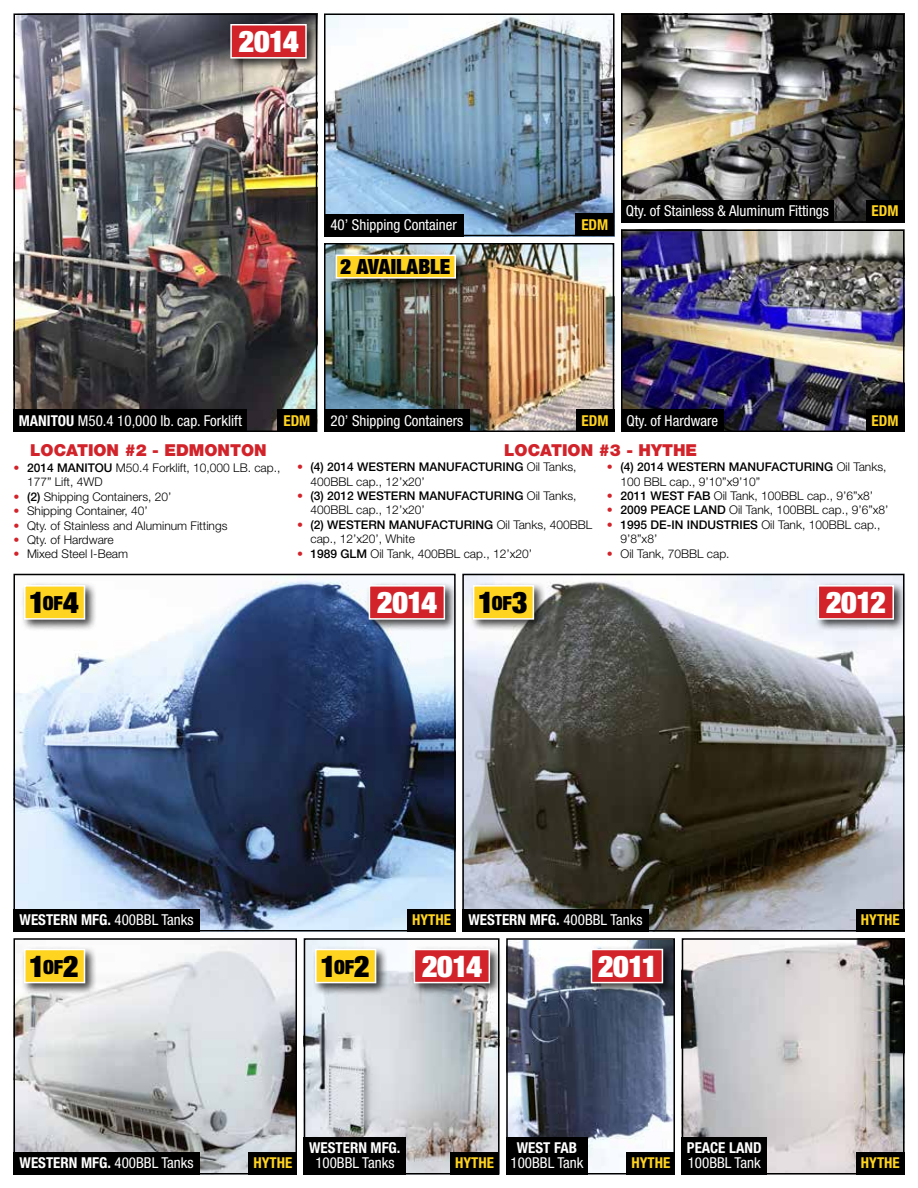
<style>
.page{position:relative;width:918px;height:1188px;background:#fff}
.page>*{position:absolute;margin:0;border:0;box-sizing:border-box;transform-origin:0 0}
.t1{font:900 expanded 29.85px "Helvetica Neue";letter-spacing:-.01em;color:#fff}
.t2{font:900 expanded 29.85px "Helvetica Neue";color:#000}
.t3{font:900 expanded 21px "Helvetica Neue";letter-spacing:-.005em;color:#000}
.t4{font:900 16.5px "Helvetica Neue";color:#d2232a}
.t5{font:condensed 15px "Helvetica Neue";color:#fff}
.t6{font:700 condensed 15px "Helvetica Neue";color:#fff}
.t7{font:700 condensed 15px "Helvetica Neue";color:#ffd420}
.t8{font:300 12px/14.4px "Helvetica Neue";color:#000}
.t9{font:500 12px/14.4px "Helvetica Neue";color:#000}
.s1{font-weight:700}
.s2{color:#d2232a}
.s3{font-weight:500}
.s4{font-weight:300;color:#d2232a}
.s5{font-weight:300}
.s6{font-size:19.5px}
.s7{font-weight:400}
</style>
<div class="page">
<img style="left:17px;top:17px;width:297px;height:412px">
<div style="left:14px;top:14px;width:303px;height:418px;border:2px solid #000"></div>
<img style="left:327px;top:17px;width:285px;height:216px">
<div style="left:324px;top:14px;width:291px;height:222px;border:2px solid #000"></div>
<img style="left:327px;top:246px;width:284px;height:183px">
<div style="left:324px;top:243px;width:290px;height:189px;border:2px solid #000"></div>
<img style="left:624px;top:17px;width:277px;height:203px">
<div style="left:621px;top:14px;width:283px;height:209px;border:2px solid #000"></div>
<img style="left:624px;top:233px;width:277px;height:196px">
<div style="left:621px;top:230px;width:283px;height:202px;border:2px solid #000"></div>
<div style="left:227px;top:21px;width:92px;height:50px;background:#000;opacity:.75"></div>
<div style="left:230px;top:24px;width:77px;height:35px;background:#d2232a;border:2px solid #fff"></div>
<div style="left:14px;top:409px;width:233px;height:23px;background:#000"></div>
<div style="left:278px;top:409px;width:38px;height:23px;background:#000"></div>
<div style="left:324px;top:214px;width:139px;height:22px;background:#000"></div>
<div style="left:324px;top:409px;width:146px;height:23px;background:#000"></div>
<div style="left:333px;top:252px;width:136px;height:39px;background:#000;opacity:.75"></div>
<div style="left:336px;top:255px;width:120px;height:24px;background:#ffd420;border:2px solid #fff"></div>
<div style="left:621px;top:409px;width:103px;height:23px;background:#000"></div>
<div style="left:621px;top:200px;width:213px;height:22px;background:#000"></div>
<div style="left:576px;top:409px;width:38px;height:23px;background:#000"></div>
<div style="left:866px;top:409px;width:38px;height:23px;background:#000"></div>
<div style="left:866px;top:200px;width:38px;height:22px;background:#000"></div>
<div style="left:576px;top:214px;width:38px;height:22px;background:#000"></div>
<img style="left:17px;top:580px;width:436px;height:349px">
<div style="left:14px;top:574px;width:442px;height:358px;border:2px solid #000"></div>
<img style="left:465px;top:577px;width:436px;height:352px">
<div style="left:462px;top:574px;width:442px;height:358px;border:2px solid #000"></div>
<img style="left:17px;top:941px;width:277px;height:230px">
<div style="left:14px;top:938px;width:283px;height:236px;border:2px solid #000"></div>
<img style="left:307px;top:941px;width:190px;height:230px">
<div style="left:304px;top:938px;width:196px;height:236px;border:2px solid #000"></div>
<img style="left:509px;top:941px;width:163px;height:230px">
<div style="left:506px;top:938px;width:169px;height:236px;border:2px solid #000"></div>
<img style="left:685px;top:941px;width:216px;height:230px">
<div style="left:682px;top:938px;width:222px;height:236px;border:2px solid #000"></div>
<div style="left:366px;top:582px;width:91px;height:50px;background:#000;opacity:.75"></div>
<div style="left:369px;top:585px;width:76px;height:35px;background:#d2232a;border:2px solid #fff"></div>
<div style="left:14px;top:909px;width:186px;height:23px;background:#000"></div>
<div style="left:462px;top:909px;width:187px;height:23px;background:#000"></div>
<div style="left:814px;top:582px;width:92px;height:50px;background:#000;opacity:.75"></div>
<div style="left:818px;top:585px;width:76px;height:35px;background:#d2232a;border:2px solid #fff"></div>
<div style="left:14px;top:1152px;width:186px;height:22px;background:#000"></div>
<div style="left:411px;top:946px;width:91px;height:50px;background:#000;opacity:.75"></div>
<div style="left:414px;top:949px;width:76px;height:34px;background:#d2232a;border:2px solid #fff"></div>
<div style="left:304px;top:1137px;width:102px;height:37px;background:#000"></div>
<div style="left:312px;top:946px;width:77px;height:50px;background:#000;opacity:.75"></div>
<div style="left:315px;top:949px;width:61px;height:34px;background:#ffd420;border:2px solid #fff"></div>
<div style="left:21px;top:946px;width:77px;height:50px;background:#000;opacity:.75"></div>
<div style="left:24px;top:949px;width:61px;height:34px;background:#ffd420;border:2px solid #fff"></div>
<div style="left:21px;top:582px;width:77px;height:50px;background:#000;opacity:.75"></div>
<div style="left:24px;top:585px;width:61px;height:35px;background:#ffd420;border:2px solid #fff"></div>
<div style="left:470px;top:582px;width:76px;height:50px;background:#000;opacity:.75"></div>
<div style="left:473px;top:585px;width:61px;height:35px;background:#ffd420;border:2px solid #fff"></div>
<div style="left:588px;top:946px;width:88px;height:50px;background:#000;opacity:.75"></div>
<div style="left:591px;top:949px;width:72px;height:34px;background:#d2232a;border:2px solid #fff"></div>
<div style="left:507px;top:1137px;width:81px;height:37px;background:#000"></div>
<div style="left:682px;top:1137px;width:85px;height:37px;background:#000"></div>
<div style="left:407px;top:909px;width:49px;height:23px;background:#000"></div>
<div style="left:856px;top:909px;width:48px;height:23px;background:#000"></div>
<div style="left:856px;top:1152px;width:48px;height:22px;background:#000"></div>
<div style="left:627px;top:1152px;width:48px;height:22px;background:#000"></div>
<div style="left:450px;top:1152px;width:49px;height:22px;background:#000"></div>
<div style="left:249px;top:1152px;width:48px;height:22px;background:#000"></div>
<h1 class="t1" style="left:238px;top:22px;width:62px">2014</h1>
<p class="t5" style="left:330px;top:216px;width:128px">40’ Shipping Container</p>
<h2 class="t3" style="left:340px;top:254px;width:112px">2 AVAILABLE</h2>
<p class="t5" style="left:19px;top:412px;width:225px"><span class="s1">MANITOU</span> M50.4 10,000 lb. cap. Forklift</p>
<p class="t7" style="left:283px;top:411px;width:28px">EDM</p>
<p class="t5" style="left:331px;top:412px;width:134px">20’ Shipping Containers</p>
<p class="t7" style="left:581px;top:215px;width:28px">EDM</p>
<p class="t5" style="left:626px;top:202px;width:205px">Qty. of Stainless &amp; Aluminum Fittings</p>
<p class="t7" style="left:872px;top:202px;width:28px">EDM</p>
<p class="t5" style="left:626px;top:412px;width:93px">Qty. of Hardware</p>
<p class="t7" style="left:582px;top:411px;width:28px">EDM</p>
<p class="t7" style="left:872px;top:411px;width:28px">EDM</p>
<h3 class="t4" style="left:30px;top:440px;width:238px">LOCATION #2 - EDMONTON</h3>
<p class="t8" style="left:27px;top:460px;width:255px;text-indent:-14px"><span class="s2">•</span> <span class="s3">2014 MANITOU</span> M50.4 Forklift, 10,000 LB. cap.,<br>177” Lift, 4WD</p>
<p class="t8" style="left:14px;top:489px;width:159px"><span class="s2">•</span> <span class="s3">(2)</span> Shipping Containers, 20’</p>
<p class="t8" style="left:14px;top:504px;width:136px"><span class="s2">•</span> Shipping Container, 40’</p>
<p class="t8" style="left:14px;top:518px;width:215px"><span class="s2">•</span> Qty. of Stainless and Aluminum Fittings</p>
<p class="t8" style="left:14px;top:532px;width:102px"><span class="s2">•</span> Qty. of Hardware</p>
<p class="t8" style="left:14px;top:547px;width:116px"><span class="s2">•</span> Mixed Steel I-Beam</p>
<h3 class="t4" style="left:504px;top:440px;width:195px">LOCATION #3 - HYTHE</h3>
<p class="t9" style="left:310px;top:460px;width:268px;text-indent:-14px"><span class="s4">•</span> (4) 2014 WESTERN MANUFACTURING <span class="s5">Oil Tanks,<br>400BBL cap., 12’x20’</span></p>
<p class="t9" style="left:310px;top:488px;width:268px;text-indent:-14px"><span class="s4">•</span> (3) 2012 WESTERN MANUFACTURING <span class="s5">Oil Tanks,<br>400BBL cap., 12’x20’</span></p>
<p class="t8" style="left:310px;top:517px;width:283px;text-indent:-14px"><span class="s2">•</span> <span class="s3">(2) WESTERN MANUFACTURING</span> Oil Tanks, 400BBL cap., 12’x20’, White</p>
<p class="t8" style="left:297px;top:546px;width:237px"><span class="s2">•</span> <span class="s3">1989 GLM</span> Oil Tank, 400BBL cap., 12’x20’</p>
<p class="t8" style="left:620px;top:460px;width:268px;text-indent:-14px"><span class="s2">•</span> <span class="s3">(4) 2014 WESTERN MANUFACTURING</span> Oil Tanks,<br>100 BBL cap., 9’10”x9’10”</p>
<p class="t8" style="left:607px;top:488px;width:268px"><span class="s2">•</span> <span class="s3">2011 WEST FAB</span> Oil Tank, 100BBL cap., 9’6”x8’</p>
<p class="t8" style="left:607px;top:503px;width:283px"><span class="s2">•</span> <span class="s3">2009 PEACE LAND</span> Oil Tank, 100BBL cap., 9’6”x8’</p>
<p class="t8" style="left:620px;top:517px;width:262px;text-indent:-14px"><span class="s2">•</span> <span class="s3">1995 DE-IN INDUSTRIES</span> Oil Tank, 100BBL cap.,<br>9’8”x8’</p>
<p class="t8" style="left:607px;top:546px;width:124px"><span class="s2">•</span> Oil Tank, 70BBL cap.</p>
<h1 class="t2" style="left:29px;top:583px;width:51px">1<span class="s6">OF</span>4</h1>
<h1 class="t2" style="left:478px;top:583px;width:51px">1<span class="s6">OF</span>3</h1>
<h1 class="t1" style="left:377px;top:583px;width:62px">2014</h1>
<h1 class="t1" style="left:826px;top:583px;width:61px">2012</h1>
<p class="t6" style="left:20px;top:911px;width:176px">WESTERN MFG. <span class="s7">400BBL Tanks</span></p>
<p class="t6" style="left:469px;top:911px;width:176px">WESTERN MFG. <span class="s7">400BBL Tanks</span></p>
<p class="t7" style="left:412px;top:911px;width:40px">HYTHE</p>
<p class="t7" style="left:861px;top:911px;width:40px">HYTHE</p>
<h1 class="t2" style="left:29px;top:947px;width:51px">1<span class="s6">OF</span>2</h1>
<h1 class="t2" style="left:320px;top:947px;width:51px">1<span class="s6">OF</span>2</h1>
<h1 class="t1" style="left:422px;top:947px;width:62px">2014</h1>
<h1 class="t1" style="left:598px;top:947px;width:61px">2011</h1>
<p class="t6" style="left:20px;top:1154px;width:176px">WESTERN MFG. <span class="s7">400BBL Tanks</span></p>
<p class="t6" style="left:309px;top:1139px;width:93px">WESTERN MFG.</p>
<p class="t5" style="left:315px;top:1154px;width:81px">100BBL Tanks</p>
<p class="t6" style="left:517px;top:1139px;width:62px">WEST FAB</p>
<p class="t5" style="left:511px;top:1154px;width:74px">100BBL Tank</p>
<p class="t6" style="left:687px;top:1139px;width:76px">PEACE LAND</p>
<p class="t5" style="left:688px;top:1154px;width:74px">100BBL Tank</p>
<p class="t7" style="left:253px;top:1154px;width:40px">HYTHE</p>
<p class="t7" style="left:455px;top:1154px;width:40px">HYTHE</p>
<p class="t7" style="left:631px;top:1154px;width:40px">HYTHE</p>
<p class="t7" style="left:861px;top:1154px;width:40px">HYTHE</p>
</div>
